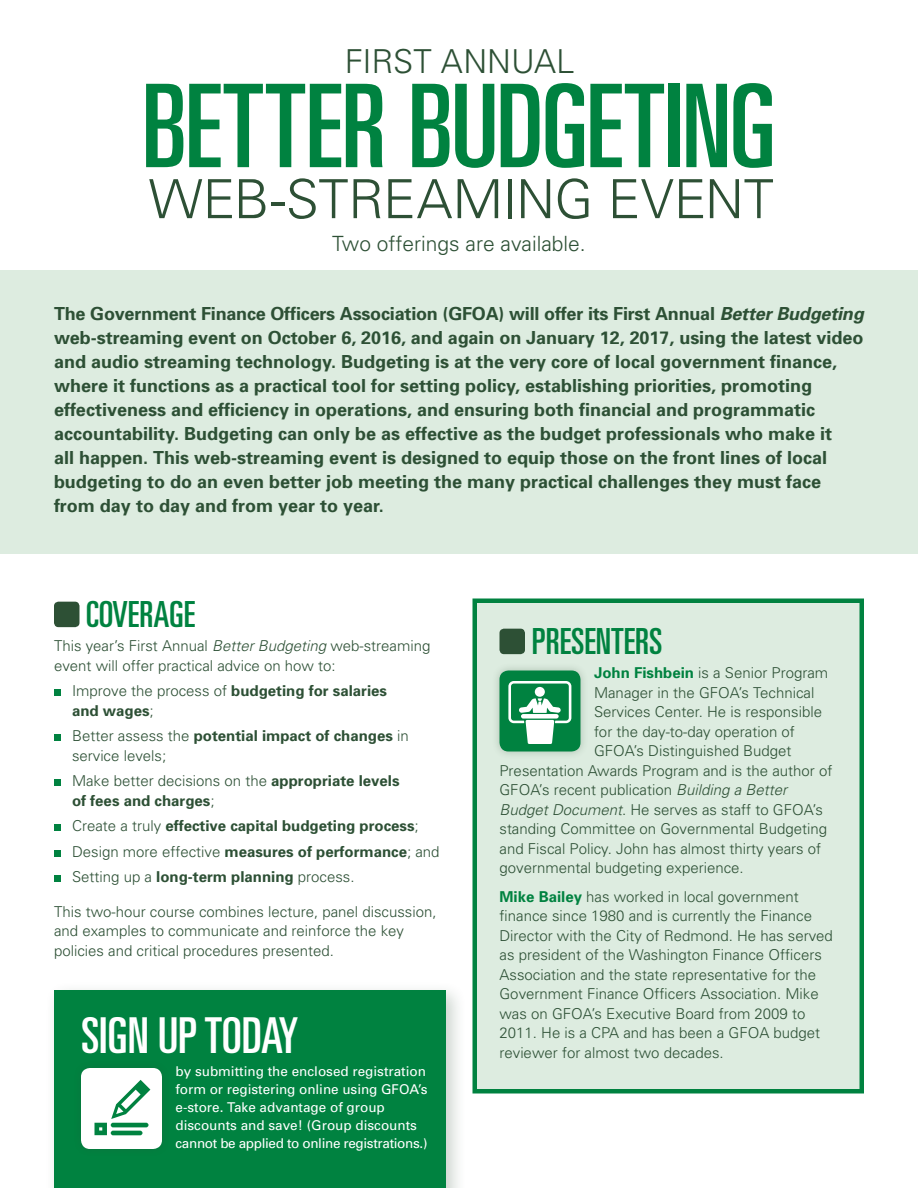
<style>
.page{position:relative;width:918px;height:1188px;background:#fff}
.page>*{position:absolute;margin:0;border:0;box-sizing:border-box;transform-origin:0 0}
._16_subhead{font:ultra-condensed 115.5px "Univers";letter-spacing:-.015em;color:#008240}
._16_subhead-2{font:300 54px "Univers";letter-spacing:-.01em;color:#2d5035}
._16_subhead-3{font:ultra-condensed 49.5px "Univers";color:#fff}
._16_subhead-4{font:ultra-condensed 36px "Univers";color:#008240}
._16_subhead-5{font:300 33px "Univers";color:#2d5035}
.t1{font:300 21px "Univers";color:#2d5035}
.t2{font:700 18px/24px "Univers";color:#2d5035}
.text_9_11{font:300 15px/19.5px "Univers";color:#2d5035}
.bullets{font:300 15px/19.5px "Univers";color:#2d5035}
.bullets-2{font:700 15px/19.5px "Univers";color:#2d5035}
.text_9_11-2{font:13.5px/18px "Univers";color:#fff}
.s1{font-style:italic}
.s2{font-weight:300}
.s3{font-weight:700}
.s4{font-weight:700;color:#008240}
</style>
<div class="page">
<div style="left:0;top:270px;width:918px;height:284px;background:#ddece0"></div>
<div style="left:54px;top:602px;width:26px;height:25px;background:#2d5035;border-radius:4px"></div>
<div style="left:54px;top:689px;width:7px;height:7px;background:#008240"></div>
<div style="left:54px;top:734px;width:7px;height:7px;background:#008240"></div>
<div style="left:54px;top:779px;width:7px;height:7px;background:#008240"></div>
<div style="left:54px;top:824px;width:7px;height:7px;background:#008240"></div>
<div style="left:54px;top:850px;width:7px;height:7px;background:#008240"></div>
<div style="left:54px;top:875px;width:7px;height:7px;background:#008240"></div>
<div style="left:45px;top:981px;width:422px;height:207px;background:#2d5035;opacity:.25"></div>
<div style="left:54px;top:990px;width:392px;height:198px;background:#008240"></div>
<div style="left:475px;top:601px;width:387px;height:490px;background:#ddece0"></div>
<div style="left:500px;top:629px;width:25px;height:25px;background:#2d5035;border-radius:4px"></div>
<div style="left:472px;top:598px;width:392px;height:496px;border:4px solid #008240"></div>
<div style="left:81px;top:1068px;width:81px;height:81px;background:#fff;border-radius:9px"></div>
<svg style="left:95px;top:1080px;width:55px;height:55px"></svg>
<div style="left:491px;top:662px;width:98px;height:98px;background:#2d5035;opacity:.25"></div>
<div style="left:500px;top:670px;width:80px;height:82px;background:#008240;border-radius:9px"></div>
<svg style="left:508px;top:681px;width:63px;height:63px"></svg>
<p class="_16_subhead-5" style="left:345px;top:41px;width:231px">FIRST ANNUAL</p>
<p class="_16_subhead" style="left:142px;top:60px;width:636px">BETTER BUDGETING</p>
<p class="_16_subhead-2" style="left:149px;top:166px;width:627px">WEB-STREAMING EVENT</p>
<p class="t1" style="left:332px;top:231px;width:255px">Two offerings are available.</p>
<p class="t2" style="left:54px;top:302px;width:811px">The Government Finance Officers Association (GFOA) will offer its First Annual <span class="s1">Better Budgeting </span>web-streaming event on October 6, 2016, and again on January 12, 2017, using the latest video and audio streaming technology. Budgeting is at the very core of local government finance, where it functions as a practical tool for setting policy, establishing priorities, promoting effectiveness and efficiency in operations, and ensuring both financial and programmatic accountability. Budgeting can only be as effective as the budget professionals who make it<br>all happen. This web-streaming event is designed to equip those on the front lines of local budgeting to do an even better job meeting the many practical challenges they must face from day to day and from year to year.</p>
<p class="_16_subhead-4" style="left:86px;top:594px;width:110px">COVERAGE</p>
<p class="text_9_11" style="left:54px;top:636px;width:378px">This year’s First Annual <span class="s1">Better Budgeting</span> web-streaming event will offer practical advice on how to:</p>
<p class="bullets-2" style="left:72px;top:681px;width:317px"><span class="s2">Improve the process of</span> budgeting for salaries and wages<span class="s2">;</span></p>
<p class="bullets" style="left:72px;top:726px;width:338px">Better assess the <span class="s3">potential impact of changes</span> in service levels;</p>
<p class="bullets-2" style="left:72px;top:771px;width:329px"><span class="s2">Make better decisions on the</span> appropriate levels of fees and charges<span class="s2">;</span></p>
<p class="bullets-2" style="left:72px;top:816px;width:348px"><span class="s2">Create a truly</span> effective capital budgeting process<span class="s2">;</span></p>
<p class="bullets" style="left:72px;top:842px;width:369px">Design more effective <span class="s3">measures of performance</span>; and</p>
<p class="bullets" style="left:72px;top:867px;width:284px">Setting up a <span class="s3">long-term planning</span> process.</p>
<p class="bullets" style="left:54px;top:902px;width:384px">This two-hour course combines lecture, panel discussion, and examples to communicate and reinforce the key policies and critical procedures presented.</p>
<p class="_16_subhead-3" style="left:81px;top:1008px;width:219px">SIGN UP TODAY</p>
<p class="text_9_11-2" style="left:176px;top:1062px;width:254px">by submitting the enclosed registration form or registering online using GFOA’s e-store. Take advantage of group discounts and save! (Group discounts cannot be applied to online registrations.)</p>
<p class="_16_subhead-4" style="left:532px;top:621px;width:132px">PRESENTERS</p>
<p class="text_9_11" style="left:594px;top:663px;width:236px"><span class="s4">John Fishbein</span> is a Senior Program</p>
<p class="text_9_11" style="left:594px;top:683px;width:222px">Manager in the GFOA’s Technical</p>
<p class="text_9_11" style="left:594px;top:702px;width:230px">Services Center. He is responsible</p>
<p class="text_9_11" style="left:594px;top:722px;width:202px">for the day-to-day operation of</p>
<p class="text_9_11" style="left:594px;top:741px;width:199px">GFOA’s Distinguished Budget</p>
<p class="text_9_11" style="left:500px;top:761px;width:334px">Presentation Awards Program and is the author of</p>
<p class="text_9_11" style="left:500px;top:780px;width:289px">GFOA’s recent publication <span class="s1">Building a Better</span></p>
<p class="text_9_11" style="left:500px;top:800px;width:325px"><span class="s1">Budget Document</span>. He serves as staff to GFOA’s</p>
<p class="text_9_11" style="left:500px;top:819px;width:329px">standing Committee on Governmental Budgeting</p>
<p class="text_9_11" style="left:500px;top:839px;width:323px">and Fiscal Policy. John has almost thirty years of</p>
<p class="text_9_11" style="left:500px;top:858px;width:246px">governmental budgeting experience.</p>
<p class="text_9_11" style="left:500px;top:887px;width:335px"><span class="s4">Mike Bailey</span> has worked in local government finance since 1980 and is currently the Finance Director with the City of Redmond. He has served as president of the Washington Finance Officers Association and the state representative for the Government Finance Officers Association. Mike was on GFOA’s Executive Board from 2009 to 2011. He is a CPA and has been a GFOA budget reviewer for almost two decades.</p>
</div>
